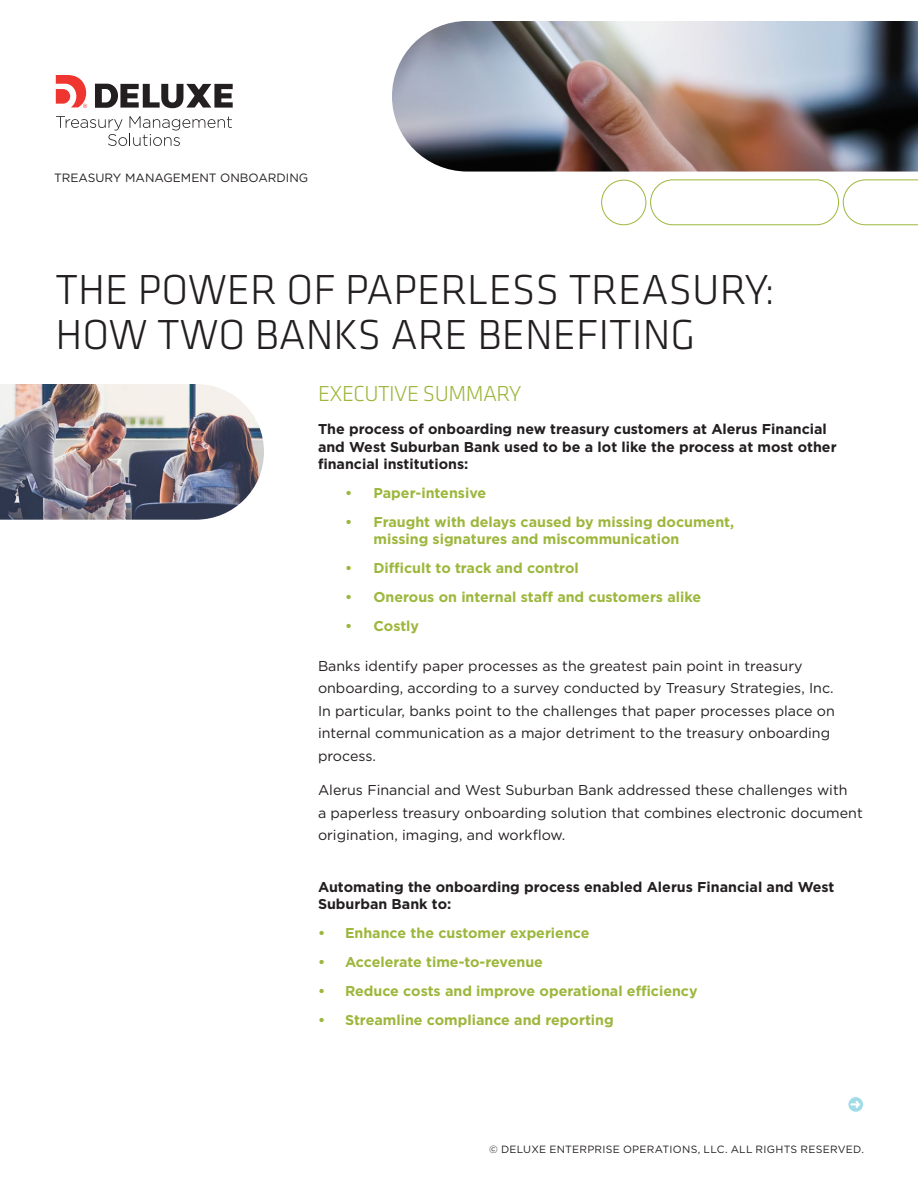
<style>
.page{position:relative;width:918px;height:1188px;background:#fff}
.page>*{position:absolute;margin:0;border:0;box-sizing:border-box;transform-origin:0 0}
.t1{font:300 43.5px/45px "Klavika";color:#231f20}
.t2{font:300 22.5px "Klavika";letter-spacing:-.025em;color:#9cb73c}
.t3{font:14.25px/22.5px "Gotham";color:#231f20}
.t4{font:700 14.25px/17.1px "Gotham";color:#9cb73c}
.t5{font:700 14.25px/17.1px "Gotham";color:#231f20}
.t6{font:12px "Gotham";color:#231f20}
.t7{font:10.5px "Gotham";letter-spacing:.025em;color:#231f20}
</style>
<div class="page">
<svg style="left:848px;top:1097px;width:15px;height:15px"></svg>
<svg style="left:95px;top:84px;width:138px;height:24px"></svg>
<svg style="left:56px;top:75px;width:31px;height:33px"></svg>
<svg style="left:56px;top:116px;width:176px;height:30px"></svg>
<img style="left:392px;top:21px;width:526px;height:151px">
<svg style="left:601px;top:179px;width:317px;height:47px"></svg>
<img style="left:0;top:384px;width:264px;height:136px">
<p class="t6" style="left:54px;top:170px;width:256px">TREASURY MANAGEMENT ONBOARDING</p>
<h1 class="t1" style="left:56px;top:267px;width:721px">THE POWER OF PAPERLESS TREASURY:<br>HOW TWO BANKS ARE BENEFITING</h1>
<h2 class="t2" style="left:318px;top:380px;width:205px">EXECUTIVE SUMMARY</h2>
<p class="t5" style="left:318px;top:421px;width:520px">The process of onboarding new treasury customers at Alerus Financial and West Suburban Bank used to be a lot like the process at most other financial institutions:</p>
<p class="t4" style="left:345px;top:484px;width:143px">• Paper-intensive</p>
<p class="t4" style="left:374px;top:513px;width:362px;text-indent:-28px">• Fraught with delays caused by missing document, missing signatures and miscommunication</p>
<p class="t4" style="left:345px;top:559px;width:235px">• Difficult to track and control</p>
<p class="t4" style="left:345px;top:588px;width:358px">• Onerous on internal staff and customers alike</p>
<p class="t4" style="left:345px;top:618px;width:76px">• Costly</p>
<p class="t3" style="left:318px;top:654px;width:518px">Banks identify paper processes as the greatest pain point in treasury onboarding, according to a survey conducted by Treasury Strategies, Inc.<br>In particular, banks point to the challenges that paper processes place on internal communication as a major detriment to the treasury onboarding process.</p>
<p class="t3" style="left:318px;top:779px;width:546px">Alerus Financial and West Suburban Bank addressed these challenges with<br>a paperless treasury onboarding solution that combines electronic document origination, imaging, and workflow.</p>
<p class="t5" style="left:318px;top:878px;width:518px">Automating the onboarding process enabled Alerus Financial and West<br>Suburban Bank to:</p>
<p class="t4" style="left:318px;top:924px;width:273px">• Enhance the customer experience</p>
<p class="t4" style="left:318px;top:954px;width:226px">• Accelerate time-to-revenue</p>
<p class="t4" style="left:318px;top:983px;width:381px">• Reduce costs and improve operational efficiency</p>
<p class="t4" style="left:318px;top:1012px;width:297px">• Streamline compliance and reporting</p>
<p class="t7" style="left:489px;top:1142px;width:376px">© DELUXE ENTERPRISE OPERATIONS, LLC. ALL RIGHTS RESERVED.</p>
</div>
